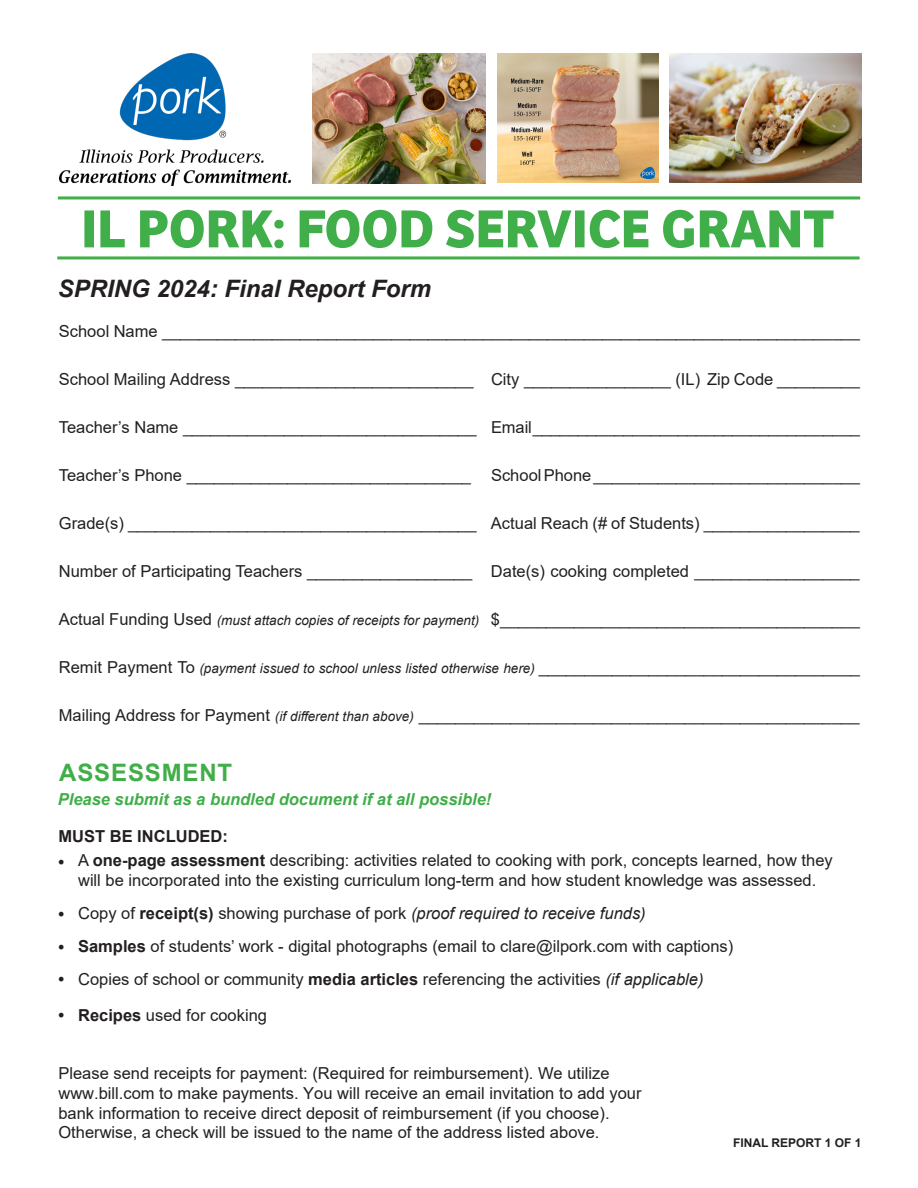
<style>
.page{position:relative;width:918px;height:1188px;background:#fff}
.page>*{position:absolute;margin:0;border:0;box-sizing:border-box;transform-origin:0 0}
.t1{font:italic 700 24px "Arial";color:#231f20}
.t2{font:700 24px "Arial";letter-spacing:.035em;color:#40ae49}
.t3{font:18px/32.8px "Minion Pro";color:#231f20;text-align:justify}
.t4{font:16.5px/19.8px "Arial";color:#231f20}
.t5{font:italic 700 16.5px "Arial";color:#40ae49}
.t6{font:700 16.5px "Arial";color:#231f20}
.t7{font:700 12px "Arial";color:#231f20}
.s1{font-style:italic;font-size:13.5px}
.s2{font-weight:700}
.s3{font-style:italic}
</style>
<div class="page">
<hr style="left:57px;top:256px;width:803px;height:3px;background:#40ae49">
<hr style="left:58px;top:196px;width:802px;height:3px;background:#40ae49">
<img style="left:60px;top:54px;width:230px;height:132px">
<img style="left:313px;top:54px;width:172px;height:129px">
<img style="left:669px;top:54px;width:193px;height:128px">
<img style="left:497px;top:54px;width:161px;height:128px">
<svg style="left:84px;top:210px;width:750px;height:38px"></svg>
<h1 class="t1" style="left:58px;top:273px;width:375px">SPRING 2024: Final Report Form</h1>
<p class="t4" style="left:59px;top:321px;width:803px">School Name ____________________________________________________________________________</p>
<p class="t4" style="left:59px;top:369px;width:802px">School Mailing Address __________________________ City ________________ (IL) Zip Code _________</p>
<p class="t4" style="left:59px;top:417px;width:803px">Teacher’s Name ________________________________ Email ____________________________________</p>
<p class="t4" style="left:59px;top:465px;width:802px">Teacher’s Phone _______________________________ School Phone _____________________________</p>
<p class="t4" style="left:59px;top:513px;width:802px">Grade(s) ______________________________________ Actual Reach (# of Students) _________________</p>
<p class="t4" style="left:59px;top:561px;width:802px">Number of Participating Teachers __________________ Date(s) cooking completed __________________</p>
<p class="t4" style="left:59px;top:609px;width:802px">Actual Funding Used <span class="s1">(must attach copies of receipts for payment)</span> $_______________________________________</p>
<p class="t4" style="left:59px;top:657px;width:803px">Remit Payment To <span class="s1">(payment issued to school unless listed otherwise here)</span> ___________________________________</p>
<p class="t4" style="left:59px;top:705px;width:802px">Mailing Address for Payment <span class="s1">(if different than above)</span> ________________________________________________</p>
<h1 class="t2" style="left:59px;top:755px;width:174px">ASSESSMENT</h1>
<p class="t5" style="left:58px;top:788px;width:435px">Please submit as a bundled document if at all possible!</p>
<p class="t6" style="left:58px;top:824px;width:171px">MUST BE INCLUDED:</p>
<p class="t3" style="left:58px;top:844px;width:9px">•</p>
<p class="t3" style="left:58px;top:896px;width:9px">• • •</p>
<p class="t3" style="left:58px;top:997px;width:9px">•</p>
<p class="t4" style="left:78px;top:850px;width:756px">A <span class="s2">one-page assessment</span> describing: activities related to cooking with pork, concepts learned, how they will be incorporated into the existing curriculum long-term and how student knowledge was assessed.</p>
<p class="t4" style="left:78px;top:897px;width:657px;line-height:33px">Copy of <span class="s2">receipt(s)</span> showing purchase of pork <span class="s3">(proof required to receive funds)<br></span><span class="s2">Samples</span> of students’ work - digital photographs (email to clare@ilpork.com with captions)<br>Copies of school or community <span class="s2">media articles</span> referencing the activities <span class="s3">(if applicable)</span></p>
<p class="t4" style="left:78px;top:1006px;width:190px"><span class="s2">Recipes</span> used for cooking</p>
<p class="t4" style="left:58px;top:1063px;width:585px">Please send receipts for payment: (Required for reimbursement). We utilize www.bill.com to make payments. You will receive an email invitation to add your bank information to receive direct deposit of reimbursement (if you choose).<br>Otherwise, a check will be issued to the name of the address listed above.</p>
<p class="t7" style="left:733px;top:1135px;width:130px">FINAL REPORT 1 OF 1</p>
</div>
